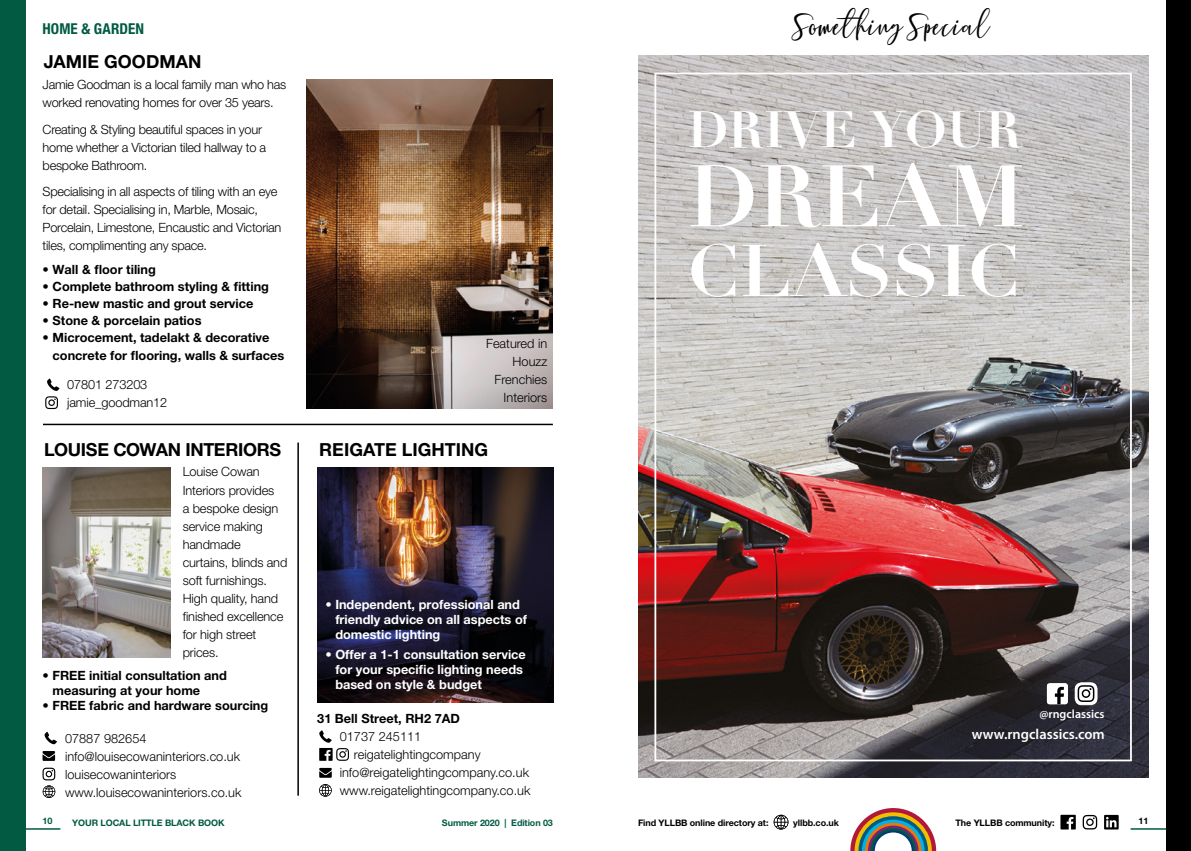
<style>
.page{position:relative;width:1191px;height:851px;background:#fff}
.page>*{position:absolute;margin:0;border:0;box-sizing:border-box;transform-origin:0 0}
.t1{font:700 85.5px "Didot";color:#fff}
.t2{font:700 71.7px "Didot";color:#fff}
.t3{font:700 49.8px "Didot";color:#fff}
.t4{font:25.65px "Berhilda Script";letter-spacing:.03em;color:#000}
.t5{font:700 18px "Helvetica Neue LT Pro";letter-spacing:-.005em;color:#000}
.t6{font:700 condensed 15px "Helvetica Neue LT Pro";letter-spacing:.005em;color:#025a42}
.t7{font:600 14.4px "Myriad Pro";color:#fff}
.t8{font:300 12.75px/18px "Helvetica Neue LT Pro";letter-spacing:-.01em;color:#000}
.t9{font:700 12.75px/15px "Helvetica Neue LT Pro";color:#000}
.t10{font:700 12.75px/15px "Helvetica Neue LT Pro";color:#fff}
.t11{font:600 12px "Myriad Pro";color:#fff}
.t12{font:700 9px "Helvetica Neue LT Pro";letter-spacing:-.01em;color:#000}
.t13{font:700 9px "Helvetica Neue LT Pro";letter-spacing:-.01em;color:#025a42}
</style>
<div class="page">
<div style="left:0;top:0;width:26px;height:850px;background:#025a42"></div>
<hr style="left:25px;top:828px;width:35px;height:1px;background:#025a42">
<hr style="left:43px;top:423px;width:510px;height:2px;background:#000">
<hr style="left:297px;top:442px;width:2px;height:353px;background:#000">
<img style="left:638px;top:55px;width:510px;height:722px">
<div style="left:654px;top:73px;width:477px;height:688px;border:2px solid #fff"></div>
<svg style="left:1047px;top:683px;width:20px;height:21px"></svg>
<svg style="left:1075px;top:682px;width:22px;height:22px"></svg>
<div style="left:1075px;top:682px;width:22px;height:22px;border:1px solid #fff;border-radius:6px"></div>
<svg style="left:638px;top:55px;width:4px;height:5px"></svg>
<svg style="left:1060px;top:814px;width:15px;height:15px"></svg>
<svg style="left:1082px;top:814px;width:15px;height:15px"></svg>
<svg style="left:1104px;top:814px;width:14px;height:15px"></svg>
<svg style="left:773px;top:814px;width:15px;height:15px"></svg>
<div style="left:1166px;top:0;width:25px;height:850px;background:#000"></div>
<hr style="left:1130px;top:828px;width:36px;height:1px;background:#025a42">
<img style="left:43px;top:468px;width:127px;height:189px">
<svg style="left:45px;top:731px;width:12px;height:13px"></svg>
<svg style="left:43px;top:767px;width:12px;height:30px"></svg>
<svg style="left:42px;top:751px;width:13px;height:9px"></svg>
<svg style="left:319px;top:767px;width:13px;height:10px"></svg>
<svg style="left:319px;top:784px;width:13px;height:12px"></svg>
<svg style="left:319px;top:730px;width:30px;height:30px"></svg>
<img style="left:317px;top:467px;width:236px;height:235px">
<img style="left:307px;top:80px;width:246px;height:328px">
<svg style="left:45px;top:378px;width:14px;height:31px"></svg>
<svg style="left:850px;top:808px;width:86px;height:42px"></svg>
<p class="t6" style="left:43px;top:20px;width:103px">HOME &amp; GARDEN</p>
<h3 class="t5" style="left:44px;top:51px;width:159px">JAMIE GOODMAN</h3>
<p class="t8" style="left:43px;top:75px;width:245px">Jamie Goodman is a local family man who has worked renovating homes for over 35 years.</p>
<p class="t8" style="left:43px;top:120px;width:225px">Creating &amp; Styling beautiful spaces in your home whether a Victorian tiled hallway to a bespoke Bathroom.</p>
<p class="t8" style="left:43px;top:182px;width:240px">Specialising in all aspects of tiling with an eye for detail. Specialising in, Marble, Mosaic, Porcelain, Limestone, Encaustic and Victorian tiles, complimenting any space.</p>
<p class="t9" style="left:43px;top:261px;width:115px">• Wall &amp; floor tiling</p>
<p class="t9" style="left:43px;top:278px;width:228px">• Complete bathroom styling &amp; fitting</p>
<p class="t9" style="left:43px;top:295px;width:212px">• Re-new mastic and grout service</p>
<p class="t9" style="left:43px;top:313px;width:160px">• Stone &amp; porcelain patios</p>
<p class="t9" style="left:53px;top:328px;width:233px;line-height:18px;text-indent:-10px">• Microcement, tadelakt &amp; decorative concrete for flooring, walls &amp; surfaces</p>
<p class="t8" style="left:486px;top:334px;width:63px;text-align:right">Featured in<br>Houzz<br>Frenchies<br>Interiors</p>
<p class="t8" style="left:67px;top:375px;width:102px">07801 273203 jamie_goodman12</p>
<h3 class="t5" style="left:44px;top:439px;width:238px">LOUISE COWAN INTERIORS</h3>
<p class="t8" style="left:183px;top:462px;width:106px">Louise Cowan<br>Interiors provides<br>a bespoke design service making handmade curtains, blinds and soft furnishings.<br>High quality, hand finished excellence for high street prices.</p>
<p class="t9" style="left:52px;top:667px;width:176px;text-indent:-10px">• FREE initial consultation and measuring at your home</p>
<p class="t9" style="left:43px;top:697px;width:227px">• FREE fabric and hardware sourcing</p>
<p class="t8" style="left:65px;top:728px;width:178px">07887 982654 info@louisecowaninteriors.co.uk louisecowaninteriors www.louisecowaninteriors.co.uk</p>
<h3 class="t5" style="left:319px;top:439px;width:171px">REIGATE LIGHTING</h3>
<p class="t10" style="left:335px;top:597px;width:193px;text-indent:-10px">• Independent, professional and friendly advice on all aspects of domestic lighting</p>
<p class="t10" style="left:335px;top:646px;width:192px;text-indent:-10px">• Offer a 1-1 consultation service for your specific lighting needs based on style &amp; budget</p>
<p class="t9" style="left:317px;top:710px;width:144px">31 Bell Street, RH2 7AD</p>
<p class="t8" style="left:340px;top:727px;width:83px">01737 245111</p>
<p class="t8" style="left:354px;top:745px;width:128px">reigatelightingcompany</p>
<p class="t8" style="left:340px;top:763px;width:191px">info@reigatelightingcompany.co.uk</p>
<p class="t8" style="left:340px;top:781px;width:192px">www.reigatelightingcompany.co.uk</p>
<p class="t13" style="left:43px;top:815px;width:11px">10</p>
<p class="t13" style="left:72px;top:816px;width:154px">YOUR LOCAL LITTLE BLACK BOOK</p>
<p class="t13" style="left:442px;top:816px;width:112px">Summer 2020 | Edition 03</p>
<h3 class="t4" style="left:792px;top:10px;width:199px">Something Special</h3>
<h3 class="t3" style="left:687px;top:98px;width:335px">DRIVE YOUR</h3>
<h1 class="t1" style="left:687px;top:142px;width:339px">DREAM</h1>
<h2 class="t2" style="left:687px;top:225px;width:333px">CLASSIC</h2>
<p class="t11" style="left:1039px;top:706px;width:67px">@rngclassics</p>
<p class="t7" style="left:972px;top:725px;width:134px">www.rngclassics.com</p>
<p class="t12" style="left:638px;top:816px;width:132px">Find YLLBB online directory at:</p>
<p class="t12" style="left:793px;top:816px;width:47px">yllbb.co.uk</p>
<p class="t12" style="left:955px;top:816px;width:100px">The YLLBB community:</p>
<p class="t12" style="left:1138px;top:815px;width:11px">11</p>
</div>
